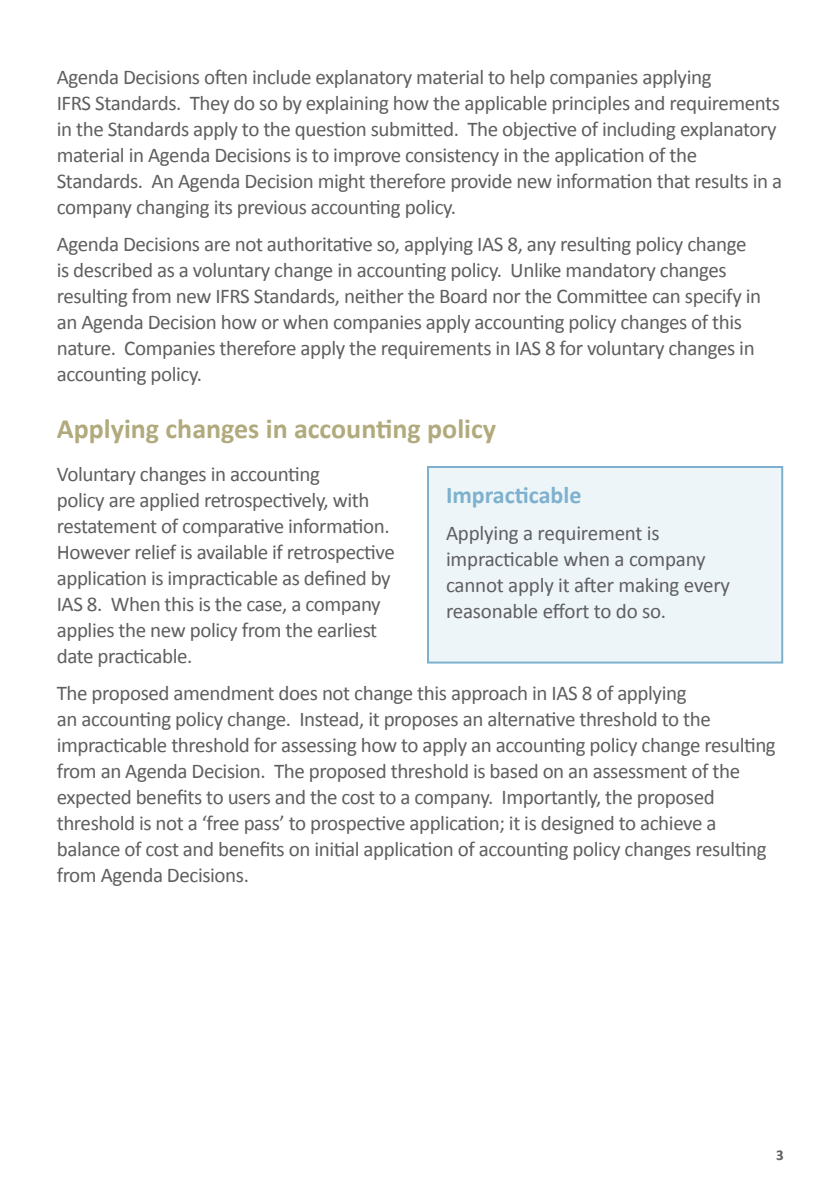
<style>
.page{position:relative;width:840px;height:1191px;background:#fff}
.page>*{position:absolute;margin:0;border:0;box-sizing:border-box;transform-origin:0 0}
.Subheadings{font:700 28px "Calibri";color:#b1aa7d}
.Subsubheading{font:700 24px "Calibri";color:#7db1cd}
.Body_copy{font:21px/26px "Calibri";letter-spacing:-.02em;color:#5f5f62}
.t1{font:700 15px "Calibri";color:#5f5f62}
</style>
<div class="page">
<div style="left:428px;top:467px;width:353px;height:195px;background:#eef5f9"></div>
<div style="left:427px;top:466px;width:355px;height:197px;border:2px solid #7db1cd"></div>
<p class="Body_copy" style="left:57px;top:64px;width:726px">Agenda Decisions often include explanatory material to help companies applying<br>IFRS Standards. They do so by explaining how the applicable principles and requirements in the Standards apply to the question submitted. The objective of including explanatory material in Agenda Decisions is to improve consistency in the application of the Standards. An Agenda Decision might therefore provide new information that results in a company changing its previous accounting policy.</p>
<p class="Body_copy" style="left:57px;top:231px;width:705px">Agenda Decisions are not authoritative so, applying IAS 8, any resulting policy change is described as a voluntary change in accounting policy. Unlike mandatory changes resulting from new IFRS Standards, neither the Board nor the Committee can specify in an Agenda Decision how or when companies apply accounting policy changes of this nature. Companies therefore apply the requirements in IAS 8 for voluntary changes in accounting policy.</p>
<p class="Subheadings" style="left:57px;top:411px;width:440px">Applying changes in accounting policy</p>
<p class="Body_copy" style="left:57px;top:461px;width:339px">Voluntary changes in accounting<br>policy are applied retrospectively, with restatement of comparative information.<br>However relief is available if retrospective application is impracticable as defined by IAS 8. When this is the case, a company applies the new policy from the earliest date practicable.</p>
<p class="Body_copy" style="left:57px;top:680px;width:720px">The proposed amendment does not change this approach in IAS 8 of applying<br>an accounting policy change. Instead, it proposes an alternative threshold to the impracticable threshold for assessing how to apply an accounting policy change resulting from an Agenda Decision. The proposed threshold is based on an assessment of the expected benefits to users and the cost to a company. Importantly, the proposed threshold is not a ‘free pass’ to prospective application; it is designed to achieve a balance of cost and benefits on initial application of accounting policy changes resulting from Agenda Decisions.</p>
<p class="Subsubheading" style="left:446px;top:480px;width:137px">Impracticable</p>
<p class="Body_copy" style="left:446px;top:520px;width:285px">Applying a requirement is impracticable when a company cannot apply it after making every reasonable effort to do so.</p>
<p class="t1" style="left:775px;top:1145px;width:9px">3</p>
</div>
